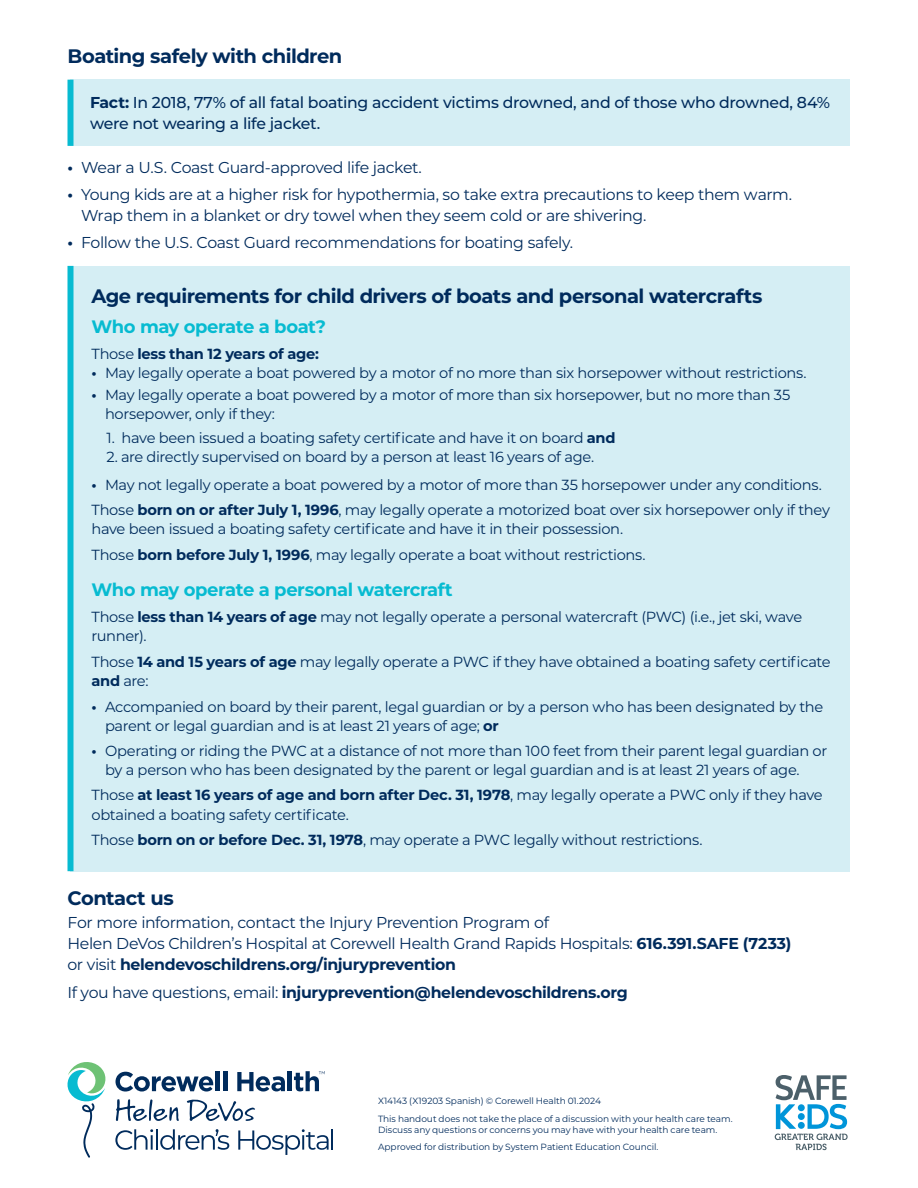
<style>
.page{position:relative;width:918px;height:1188px;background:#fff}
.page>*{position:absolute;margin:0;border:0;box-sizing:border-box;transform-origin:0 0}
.Subhead_-_No_Rule{font:700 19.5px "Montserrat";letter-spacing:-.025em;color:#002b5c}
.Text{font:700 18px "Montserrat";letter-spacing:-.025em;color:#07bbd1}
.Text-2{font:15.75px/21px "Montserrat";letter-spacing:-.025em;color:#002b5c}
.Bullet_1{font:500 15.75px/21px "Montserrat";letter-spacing:-.02em;color:#002b5c}
.Text-3{font:700 15.75px "Montserrat";letter-spacing:-.02em;color:#002b5c}
.Text-4{font:14.7px/19.2px "Montserrat";letter-spacing:-.025em;color:#002b5c}
.Bullet_1-2{font:14.7px "Montserrat";letter-spacing:-.02em;color:#002b5c}
.Bullet_1-3{font:700 14.7px "Montserrat";letter-spacing:-.02em;color:#002b5c}
.Job_Number{font:9px/10.8px "Montserrat";letter-spacing:-.005em;color:#002b5c}
.s1{font-weight:700}
.s2{font-weight:400}
</style>
<div class="page">
<svg style="left:116px;top:1072px;width:97px;height:20px"></svg>
<div style="left:215px;top:1071px;width:5px;height:20px;background:#002b5c"></div>
<hr style="left:223px;top:1071px;width:4px;height:20px;background:#002b5c">
<svg style="left:237px;top:1072px;width:48px;height:20px"></svg>
<hr style="left:288px;top:1071px;width:4px;height:20px;background:#002b5c">
<svg style="left:187px;top:1099px;width:68px;height:22px"></svg>
<svg style="left:116px;top:1099px;width:63px;height:22px"></svg>
<svg style="left:115px;top:1129px;width:38px;height:21px"></svg>
<hr style="left:156px;top:1129px;width:2px;height:21px;background:#002b5c">
<svg style="left:160px;top:1129px;width:69px;height:21px"></svg>
<svg style="left:238px;top:1129px;width:91px;height:26px"></svg>
<hr style="left:331px;top:1129px;width:2px;height:21px;background:#002b5c">
<svg style="left:67px;top:1062px;width:39px;height:96px"></svg>
<svg style="left:294px;top:1071px;width:31px;height:20px"></svg>
<svg style="left:775px;top:1075px;width:73px;height:75px"></svg>
<div style="left:70px;top:80px;width:780px;height:66px;background:#d5eef4"></div>
<div style="left:68px;top:80px;width:6px;height:66px;background:#07bbd1"></div>
<div style="left:70px;top:266px;width:780px;height:605px;background:#d5eef4"></div>
<div style="left:68px;top:266px;width:6px;height:605px;background:#07bbd1"></div>
<p class="Subhead_-_No_Rule" style="left:68px;top:42px;width:276px">Boating safely with children</p>
<p class="Bullet_1" style="left:90px;top:92px;width:742px"><span class="s1">Fact:</span> In 2018, 77% of all fatal boating accident victims drowned, and of those who drowned, 84% were not wearing a life jacket.</p>
<p class="Text-2" style="left:68px;top:156px;width:356px"><span class="s1">•</span> Wear a U.S. Coast Guard-approved life jacket.</p>
<p class="Text-2" style="left:81px;top:183px;width:713px;text-indent:-14px"><span class="s1">•</span> Young kids are at a higher risk for hypothermia, so take extra precautions to keep them warm.<br>Wrap them in a blanket or dry towel when they seem cold or are shivering.</p>
<p class="Text-2" style="left:68px;top:231px;width:507px"><span class="s1">•</span> Follow the U.S. Coast Guard recommendations for boating safely.</p>
<p class="Subhead_-_No_Rule" style="left:92px;top:282px;width:672px">Age requirements for child drivers of boats and personal watercrafts</p>
<p class="Text" style="left:92px;top:313px;width:236px">Who may operate a boat?</p>
<p class="Bullet_1-3" style="left:92px;top:343px;width:229px"><span class="s2">Those</span> less than 12 years of age:</p>
<p class="Text-4" style="left:92px;top:362px;width:717px"><span class="s1">•</span> May legally operate a boat powered by a motor of no more than six horsepower without restrictions.</p>
<p class="Text-4" style="left:105px;top:385px;width:687px;text-indent:-14px"><span class="s1">•</span> May legally operate a boat powered by a motor of more than six horsepower, but no more than 35 horsepower, only if they:</p>
<p class="Bullet_1-2" style="left:106px;top:427px;width:511px">1. have been issued a boating safety certificate and have it on board <span class="s1">and</span></p>
<p class="Bullet_1-2" style="left:106px;top:446px;width:489px">2. are directly supervised on board by a person at least 16 years of age.</p>
<p class="Text-4" style="left:92px;top:475px;width:732px"><span class="s1">•</span> May not legally operate a boat powered by a motor of more than 35 horsepower under any conditions.</p>
<p class="Text-4" style="left:92px;top:500px;width:740px">Those <span class="s1">born on or after July 1, 1996</span>, may legally operate a motorized boat over six horsepower only if they have been issued a boating safety certificate and have it in their possession.</p>
<p class="Text-4" style="left:92px;top:545px;width:556px">Those <span class="s1">born before July 1, 1996</span>, may legally operate a boat without restrictions.</p>
<p class="Text" style="left:92px;top:577px;width:363px">Who may operate a personal watercraft</p>
<p class="Text-4" style="left:92px;top:607px;width:712px">Those <span class="s1">less than 14 years of age</span> may not legally operate a personal watercraft (PWC) (i.e., jet ski, wave runner).</p>
<p class="Text-4" style="left:92px;top:652px;width:741px">Those <span class="s1">14 and 15 years of age</span> may legally operate a PWC if they have obtained a boating safety certificate <span class="s1">and</span> are:</p>
<p class="Text-4" style="left:105px;top:697px;width:720px;text-indent:-14px"><span class="s1">•</span> Accompanied on board by their parent, legal guardian or by a person who has been designated by the parent or legal guardian and is at least 21 years of age; <span class="s1">or</span></p>
<p class="Text-4" style="left:105px;top:741px;width:724px;text-indent:-14px"><span class="s1">•</span> Operating or riding the PWC at a distance of not more than 100 feet from their parent legal guardian or by a person who has been designated by the parent or legal guardian and is at least 21 years of age.</p>
<p class="Text-4" style="left:92px;top:785px;width:733px">Those <span class="s1">at least 16 years of age and born after Dec. 31, 1978</span>, may legally operate a PWC only if they have obtained a boating safety certificate.</p>
<p class="Text-4" style="left:92px;top:830px;width:613px">Those <span class="s1">born on or before Dec. 31, 1978</span>, may operate a PWC legally without restrictions.</p>
<p class="Subhead_-_No_Rule" style="left:68px;top:884px;width:108px">Contact us</p>
<p class="Text-2" style="left:68px;top:911px;width:726px">For more information, contact the Injury Prevention Program of<br>Helen DeVos Children’s Hospital at Corewell Health Grand Rapids Hospitals: <span class="s1">616.391.SAFE (7233) </span>or visit <span class="s1">helendevoschildrens.org/injuryprevention</span></p>
<p class="Text-3" style="left:68px;top:981px;width:562px"><span class="s2">If you have questions, email:</span> injuryprevention@helendevoschildrens.org</p>
<p class="Job_Number" style="left:378px;top:1095px;width:224px">X14143 (X19203 Spanish) © Corewell Health 01.2024</p>
<p class="Job_Number" style="left:378px;top:1113px;width:356px">This handout does not take the place of a discussion with your health care team.<br>Discuss any questions or concerns you may have with your health care team.</p>
<p class="Job_Number" style="left:378px;top:1141px;width:282px">Approved for distribution by System Patient Education Council.</p>
</div>
